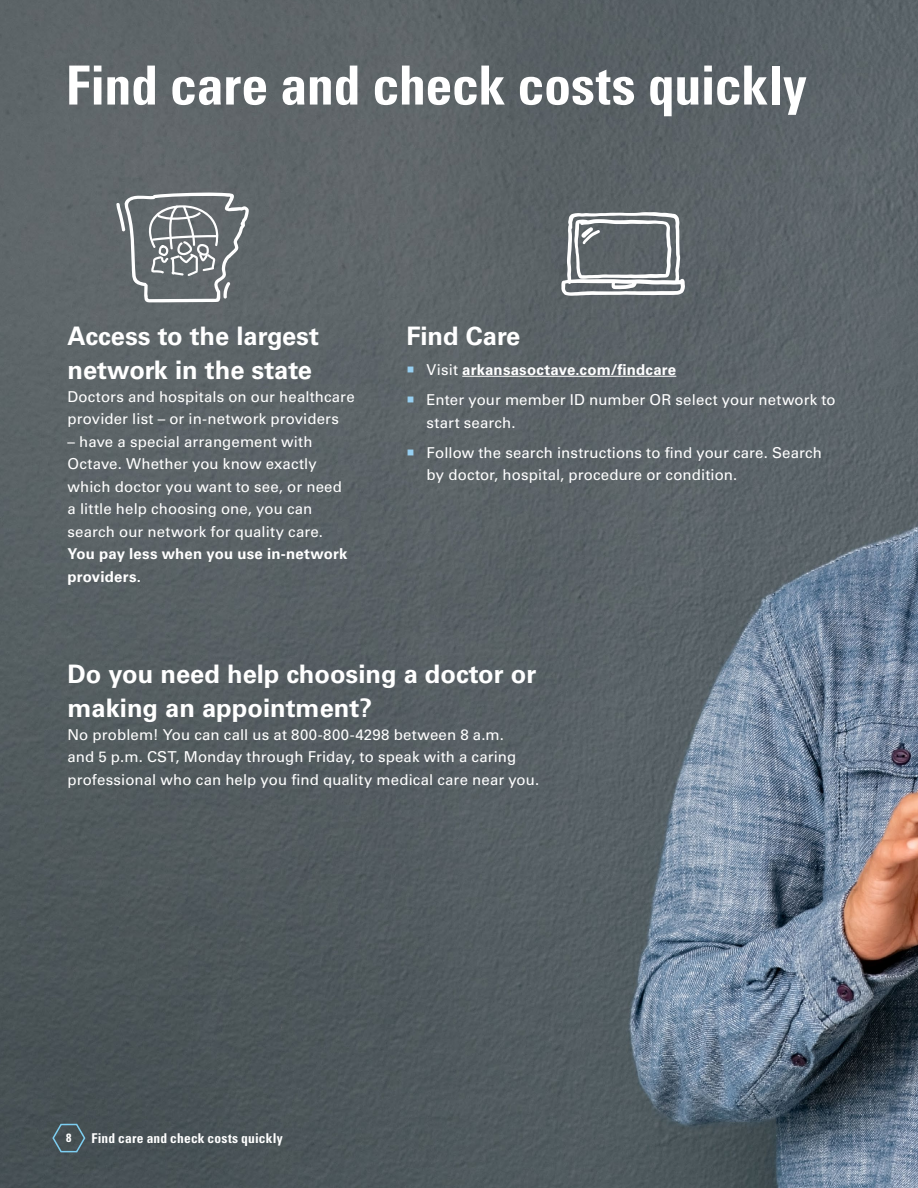
<style>
.page{position:relative;width:918px;height:1188px;background:#fff}
.page>*{position:absolute;margin:0;border:0;box-sizing:border-box;transform-origin:0 0}
.t1{font:700 condensed 54px "Univers LT Std";letter-spacing:-.005em;color:#fff}
.subhead1{font:700 25.5px/34.5px "Univers LT Std";color:#fff}
.t2{font:15px/22.5px "Univers LT Std";letter-spacing:.005em;color:#fff}
.t3{font:700 15px "Univers LT Std";letter-spacing:.015em;color:#fff}
.Footer_-_left{font:700 condensed 13.5px "Univers LT Std";letter-spacing:.015em;color:#fff}
.t4{font:700 condensed 12px "Univers LT Std";color:#fff}
.s1{font-weight:700}
.s2{color:#96cff1}
.s3{font-weight:400}
</style>
<div class="page">
<img style="left:0;top:0;width:918px;height:1188px">
<hr style="left:462px;top:376px;width:214px;height:1px;background:#fff">
<svg style="left:51px;top:1122px;width:35px;height:31px"></svg>
<svg style="left:116px;top:192px;width:133px;height:110px"></svg>
<svg style="left:561px;top:212px;width:124px;height:84px"></svg>
<p class="t1" style="left:66px;top:52px;width:742px">Find care and check costs quickly</p>
<p class="subhead1" style="left:68px;top:318px;width:253px">Access to the largest network in the state</p>
<p class="t2" style="left:68px;top:385px;width:289px">Doctors and hospitals on our healthcare provider list – or in-network providers</p>
<p class="t2" style="left:68px;top:430px;width:281px">– have a special arrangement with<br>Octave. Whether you know exactly which doctor you want to see, or need a little help choosing one, you can search our network for quality care.<br><span class="s1">You pay less when you use in-network providers.</span></p>
<p class="subhead1" style="left:406px;top:318px;width:116px">Find Care</p>
<p class="t3" style="left:406px;top:361px;width:271px"><span class="s2">○</span> <span class="s3">Visit</span> arkansasoctave.com/findcare</p>
<p class="t2" style="left:427px;top:388px;width:411px;text-indent:-20px"><span class="s2">○</span> Enter your member ID number OR select your network to start search.</p>
<p class="t2" style="left:427px;top:441px;width:397px;text-indent:-20px"><span class="s2">○</span> Follow the search instructions to find your care. Search by doctor, hospital, procedure or condition.</p>
<p class="subhead1" style="left:68px;top:657px;width:470px">Do you need help choosing a doctor or making an appointment?</p>
<p class="t2" style="left:68px;top:723px;width:473px">No problem! You can call us at 800-800-4298 between 8 a.m.<br>and 5 p.m. CST, Monday through Friday, to speak with a caring professional who can help you find quality medical care near you.</p>
<p class="t4" style="left:66px;top:1131px;width:7px">8</p>
<p class="Footer_-_left" style="left:91px;top:1130px;width:193px">Find care and check costs quickly</p>
</div>
